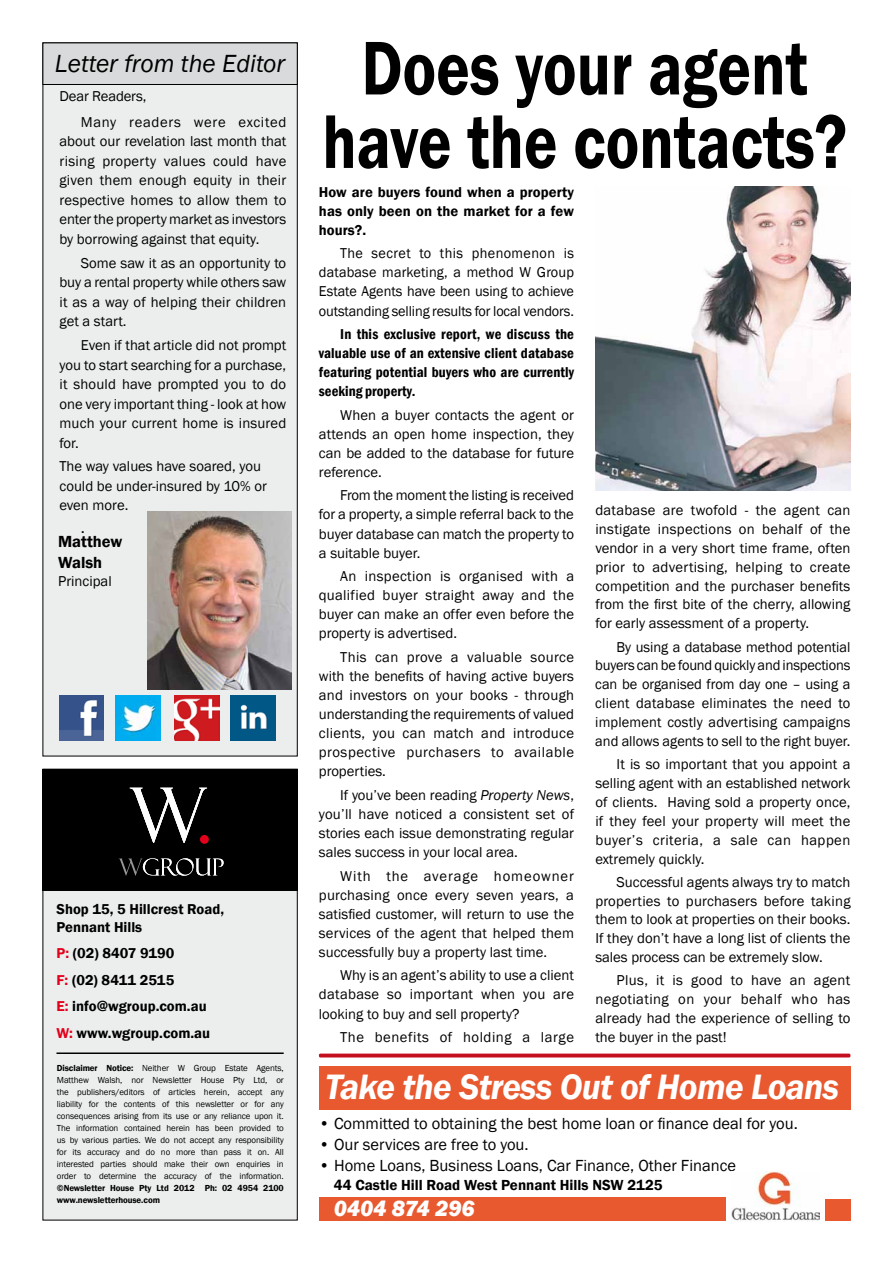
<style>
.page{position:relative;width:893px;height:1263px;background:#fff}
.page>*{position:absolute;margin:0;border:0;box-sizing:border-box;transform-origin:0 0}
.t1{font:600 78.75px/73.5px "Franklin Gothic";color:#000;text-align:center;scale:.8 1}
.t2{font:italic 600 36.3px "Franklin Gothic";letter-spacing:-.02em;color:#fff}
.t3{font:italic 25.5px "Franklin Gothic";color:#000}
.t4{font:italic 800 22.5px "Franklin Gothic";letter-spacing:-.005em;color:#fff}
.t5{font:16.5px "Franklin Gothic";color:#000}
.t6{font:600 16.5px/21px "Franklin Gothic";color:#000}
.t7{font:600 15px "Franklin Gothic";color:#000}
.t8{font:14.7px/19px "Franklin Gothic";color:#000;text-align:justify}
.t9{font:600 14.7px/26.5px "Franklin Gothic";color:#000}
.t10{font:600 condensed 14.7px/19px "Franklin Gothic";letter-spacing:.01em;color:#000;text-align:justify}
.t11{font:14.7px/25.8px "Franklin Gothic";letter-spacing:.035em;color:#000}
.t12{font:9px/12px "Franklin Gothic";letter-spacing:-.01em;color:#000;text-align:justify}
.t13{font:600 9px/12px "Franklin Gothic";letter-spacing:-.01em;color:#000}
.s1{color:#e2001a}
.s2{font-weight:600}
.s3{font-style:italic}
</style>
<div class="page">
<div style="left:43px;top:43px;width:255px;height:713px;background:#eceded;border:1px solid #000"></div>
<div style="left:43px;top:43px;width:255px;height:42px;background:#d9dadb;border:1px solid #000"></div>
<div style="left:43px;top:769px;width:255px;height:451px;background:#eceded;border:1px solid #000"></div>
<hr style="left:56px;top:1052px;width:228px;height:2px;background:#000">
<div style="left:43px;top:769px;width:255px;height:122px;background:#000"></div>
<img style="left:130px;top:788px;width:77px;height:55px">
<div style="left:200px;top:835px;width:9px;height:9px;background:#e2001a;border-radius:50%"></div>
<svg style="left:119px;top:858px;width:105px;height:18px"></svg>
<div style="left:319px;top:1067px;width:531px;height:43px;background:#e8592f"></div>
<div style="left:319px;top:1197px;width:406px;height:23px;background:#e8592f"></div>
<div style="left:825px;top:1199px;width:25px;height:21px;background:#e8592f"></div>
<img style="left:731px;top:1172px;width:89px;height:49px">
<svg style="left:319px;top:1053px;width:531px;height:4px;background:#cd3240"></svg>
<img style="left:148px;top:511px;width:143px;height:178px">
<img style="left:60px;top:696px;width:43px;height:44px">
<img style="left:116px;top:695px;width:44px;height:45px">
<img style="left:175px;top:695px;width:45px;height:45px">
<img style="left:231px;top:695px;width:45px;height:45px">
<img style="left:595px;top:186px;width:255px;height:305px">
<h3 class="t3" style="left:55px;top:47px;width:232px">Letter from the Editor</h3>
<p class="t11" style="left:81px;top:84px;width:207px;text-indent:-21px">Dear Readers,<br>Many readers were excited</p>
<p class="t8" style="left:60px;top:132px;width:228px;line-height:19.5px">about our revelation last month that rising property values could have given them enough equity in their respective homes to allow them to enter the property market as investors by borrowing against that equity.</p>
<p class="t8" style="left:60px;top:253px;width:228px;line-height:19.5px;text-indent:21px">Some saw it as an opportunity to buy a rental property while others saw it as a way of helping their children get a start.</p>
<p class="t8" style="left:60px;top:336px;width:228px;line-height:19.5px;text-indent:21px">Even if that article did not prompt you to start searching for a purchase, it should have prompted you to do one very important thing - look at how much your current home is insured for.</p>
<p class="t8" style="left:60px;top:457px;width:209px;line-height:19.5px;text-align:left">The way values have soared, you could be under-insured by 10% or even more.</p>
<p class="t5" style="left:81px;top:517px;width:6px">.</p>
<p class="t6" style="left:58px;top:531px;width:66px">Matthew<br>Walsh</p>
<p class="t8" style="left:58px;top:572px;width:55px">Principal</p>
<p class="t9" style="left:56px;top:900px;width:169px;line-height:18px">Shop 15, 5 Hillcrest Road,<br>Pennant Hills</p>
<p class="t9" style="left:56px;top:940px;width:155px"><span class="s1">P:</span> (02) 8407 9190<br><span class="s1">F:</span> (02) 8411 2515<br><span class="s1">E:</span> info@wgroup.com.au<br><span class="s1">W:</span> www.wgroup.com.au</p>
<p class="t12" style="left:57px;top:1062px;width:228px"><span class="s2">Disclaimer Notice:</span> Neither W Group Estate Agents, Matthew Walsh, nor Newsletter House Pty Ltd, or the publishers/editors of articles herein, accept any liability for the contents of this newsletter or for any consequences arising from its use or any reliance upon it.<br>The information contained herein has been provided to us by various parties. We do not accept any responsibility for its accuracy and do no more than pass it on. All interested parties should make their own enquiries in order to determine the accuracy of the information.</p>
<p class="t13" style="left:57px;top:1182px;width:228px">©Newsletter House Pty Ltd 2012 Ph: 02 4954 2100 www.newsletterhouse.com</p>
<h1 class="t1" style="left:322px;top:32px;width:657px">Does your agent have the contacts?</h1>
<p class="t9" style="left:319px;top:182px;width:257px;line-height:19px;text-align:justify">How are buyers found when a property has only been on the market for a few hours?.</p>
<p class="t8" style="left:319px;top:244px;width:257px;text-indent:21px">The secret to this phenomenon is database marketing, a method W Group Estate Agents have been using to achieve outstanding selling results for local vendors.</p>
<p class="t10" style="left:319px;top:324px;width:257px;text-indent:21px">In this exclusive report, we discuss the valuable use of an extensive client database featuring potential buyers who are currently seeking property.</p>
<p class="t8" style="left:319px;top:406px;width:257px;text-indent:21px">When a buyer contacts the agent or attends an open home inspection, they can be added to the database for future reference.</p>
<p class="t8" style="left:319px;top:486px;width:257px;text-indent:21px">From the moment the listing is received for a property, a simple referral back to the buyer database can match the property to a suitable buyer.</p>
<p class="t8" style="left:319px;top:567px;width:257px;text-indent:21px">An inspection is organised with a qualified buyer straight away and the buyer can make an offer even before the property is advertised.</p>
<p class="t8" style="left:319px;top:648px;width:257px;text-indent:21px">This can prove a valuable source with the benefits of having active buyers and investors on your books - through understanding the requirements of valued clients, you can match and introduce prospective purchasers to available properties.</p>
<p class="t8" style="left:319px;top:786px;width:257px;text-indent:21px">If you’ve been reading <span class="s3">Property News</span>, you’ll have noticed a consistent set of stories each issue demonstrating regular sales success in your local area.</p>
<p class="t8" style="left:319px;top:866px;width:257px;text-indent:21px">With the average homeowner purchasing once every seven years, a satisfied customer, will return to use the services of the agent that helped them successfully buy a property last time.</p>
<p class="t8" style="left:319px;top:966px;width:257px;text-indent:21px">Why is an agent’s ability to use a client database so important when you are looking to buy and sell property?</p>
<p class="t11" style="left:340px;top:1024px;width:235px">The benefits of holding a large</p>
<p class="t8" style="left:595px;top:501px;width:257px">database are twofold - the agent can instigate inspections on behalf of the vendor in a very short time frame, often prior to advertising, helping to create competition and the purchaser benefits from the first bite of the cherry, allowing for early assessment of a property.</p>
<p class="t8" style="left:595px;top:637px;width:257px;text-indent:21px">By using a database method potential buyers can be found quickly and inspections can be organised from day one – using a client database eliminates the need to implement costly advertising campaigns and allows agents to sell to the right buyer.</p>
<p class="t8" style="left:595px;top:755px;width:257px;text-indent:21px">It is so important that you appoint a selling agent with an established network of clients. Having sold a property once, if they feel your property will meet the buyer’s criteria, a sale can happen extremely quickly.</p>
<p class="t8" style="left:595px;top:873px;width:257px;text-indent:21px">Successful agents always try to match properties to purchasers before taking them to look at properties on their books.<br>If they don’t have a long list of clients the sales process can be extremely slow.</p>
<p class="t8" style="left:595px;top:971px;width:257px;text-indent:21px">Plus, it is good to have an agent negotiating on your behalf who has already had the experience of selling to the buyer in the past!</p>
<h2 class="t2" style="left:325px;top:1063px;width:515px">Take the Stress Out of Home Loans</h2>
<p class="t5" style="left:319px;top:1114px;width:480px">• Committed to obtaining the best home loan or finance deal for you.</p>
<p class="t5" style="left:319px;top:1134px;width:211px">• Our services are free to you.</p>
<p class="t5" style="left:319px;top:1155px;width:419px">• Home Loans, Business Loans, Car Finance, Other Finance</p>
<p class="t7" style="left:334px;top:1175px;width:330px">44 Castle Hill Road West Pennant Hills NSW 2125</p>
<h3 class="t4" style="left:334px;top:1194px;width:142px">0404 874 296</h3>
</div>
